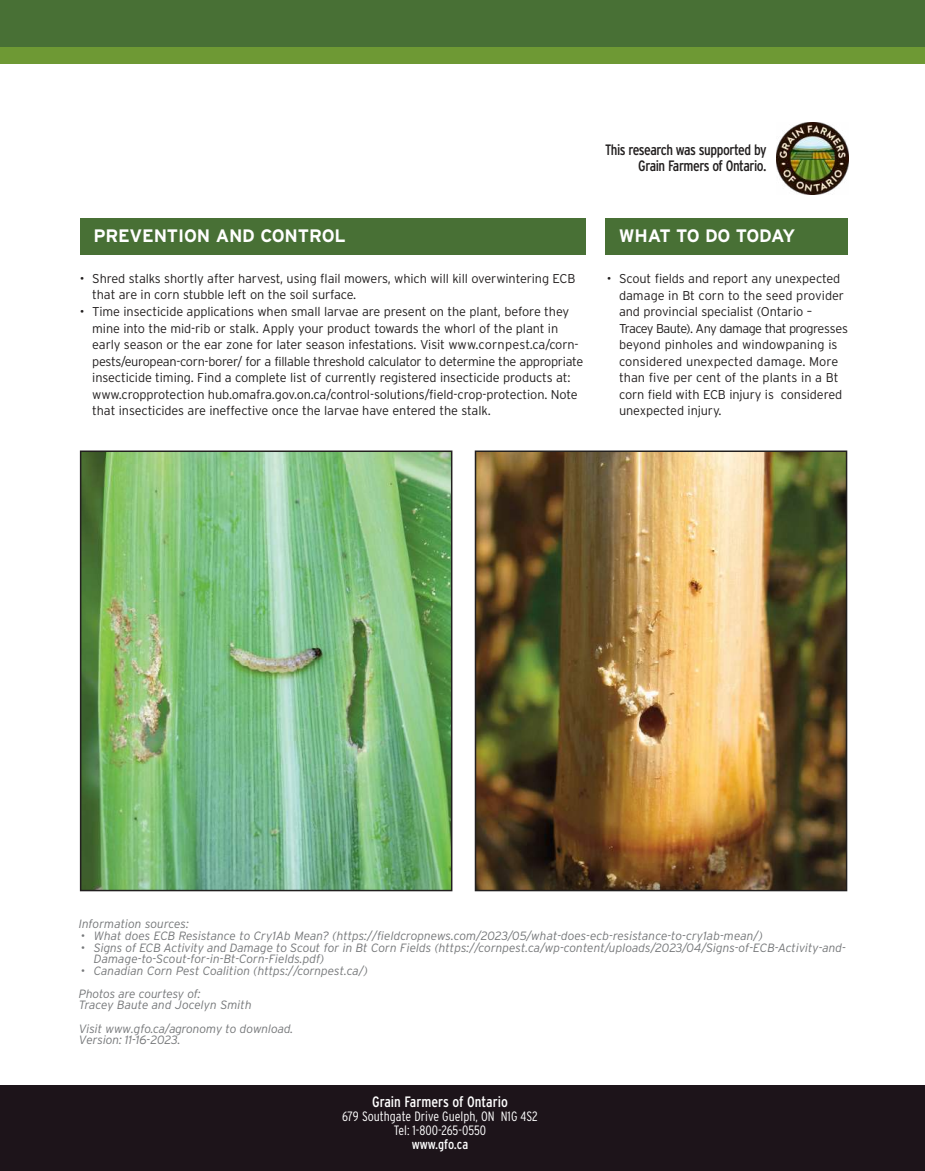
<style>
.page{position:relative;width:925px;height:1171px;background:#fff}
.page>*{position:absolute;margin:0;border:0;box-sizing:border-box;transform-origin:0 0}
.t1{font:700 18px "Interstate";letter-spacing:-.01em;color:#fff}
.t2{font:700 18px "Interstate";letter-spacing:-.045em;color:#fff}
.t3{font:condensed 15px/16.5px "Interstate";letter-spacing:-.03em;color:#221f1f;text-align:right}
.t4{font:condensed 15px "Interstate";color:#fff}
.t5{font:300 condensed 13.5px/14px "Interstate";color:#fff;text-align:center}
.t6{font:condensed 13.5px "Interstate";color:#fff}
.t7{font:300 12.75px/16.5px "Interstate";letter-spacing:-.01em;color:#221f1f}
.t8{font:italic 300 12px/23.1px "Interstate";letter-spacing:-.005em;color:#76787a}
</style>
<div class="page">
<div style="left:0;top:0;width:925px;height:63px;background:#487035"></div>
<div style="left:0;top:47px;width:925px;height:16px;background:#6e9934"></div>
<div style="left:0;top:1085px;width:925px;height:85px;background:#1d141a"></div>
<img style="left:777px;top:122px;width:72px;height:72px">
<div style="left:80px;top:218px;width:505px;height:37px;background:#487035"></div>
<div style="left:605px;top:218px;width:243px;height:37px;background:#487035"></div>
<img style="left:478px;top:453px;width:366px;height:435px">
<div style="left:475px;top:450px;width:372px;height:441px;border:2px solid #221f1f"></div>
<img style="left:83px;top:453px;width:366px;height:435px">
<div style="left:80px;top:450px;width:372px;height:441px;border:2px solid #221f1f"></div>
<p class="t3" style="left:605px;top:142px;width:163px">This research was supported by<br>Grain Farmers of Ontario.</p>
<h1 class="t1" style="left:93px;top:225px;width:254px">PREVENTION AND CONTROL</h1>
<p class="t7" style="left:92px;top:271px;width:485px;text-indent:-12px">• Shred stalks shortly after harvest, using flail mowers, which will kill overwintering ECB that are in corn stubble left on the soil surface.</p>
<p class="t7" style="left:92px;top:304px;width:493px;text-indent:-12px">• Time insecticide applications when small larvae are present on the plant, before they mine into the mid-rib or stalk. Apply your product towards the whorl of the plant in early season or the ear zone for later season infestations. Visit www.cornpest.ca/corn&shy;pests/european-corn-borer/ for a fillable threshold calculator to determine the appropriate insecticide timing. Find a complete list of currently registered insecticide products at: www.cropprotection hub.omafra.gov.on.ca/control-solutions/field-crop-protection. Note that insecticides are ineffective once the larvae have entered the stalk.</p>
<h1 class="t2" style="left:619px;top:225px;width:178px">WHAT TO DO TODAY</h1>
<p class="t7" style="left:619px;top:271px;width:230px;text-indent:-12px">• Scout fields and report any unexpected damage in Bt corn to the seed provider and provincial specialist (Ontario – Tracey Baute). Any damage that progresses beyond pinholes and windowpaning is considered unexpected damage. More than five per cent of the plants in a Bt corn field with ECB injury is considered unexpected injury.</p>
<p class="t8" style="left:79px;top:913px;width:112px">Information sources:</p>
<p class="t8" style="left:81px;top:924px;width:683px">• What does ECB Resistance to Cry1Ab Mean? (https://fieldcropnews.com/2023/05/what-does-ecb-resistance-to-cry1ab-mean/)</p>
<p class="t8" style="left:94px;top:941px;width:754px;line-height:11.6px;text-indent:-13px">• Signs of ECB Activity and Damage to Scout for in Bt Corn Fields (https://cornpest.ca/wp-content/uploads/2023/04/Signs-of-ECB-Activity-and-<br>Damage-to-Scout-for-in-Bt-Corn-Fields.pdf)</p>
<p class="t8" style="left:79px;top:959px;width:291px">• Canadian Corn Pest Coalition (https://cornpest.ca/)<br>Photos are courtesy of:</p>
<p class="t8" style="left:79px;top:993px;width:216px">Tracey Baute and Jocelyn Smith<br>Visit www.gfo.ca/agronomy to download.</p>
<p class="t8" style="left:79px;top:1028px;width:103px">Version: 11-16-2023.</p>
<p class="t4" style="left:372px;top:1094px;width:137px">Grain Farmers of Ontario</p>
<p class="t5" style="left:342px;top:1109px;width:197px">679 Southgate Drive Guelph, ON N1G 4S2<br>Tel: 1-800-265-0550</p>
<p class="t6" style="left:412px;top:1137px;width:58px">www.gfo.ca</p>
</div>
